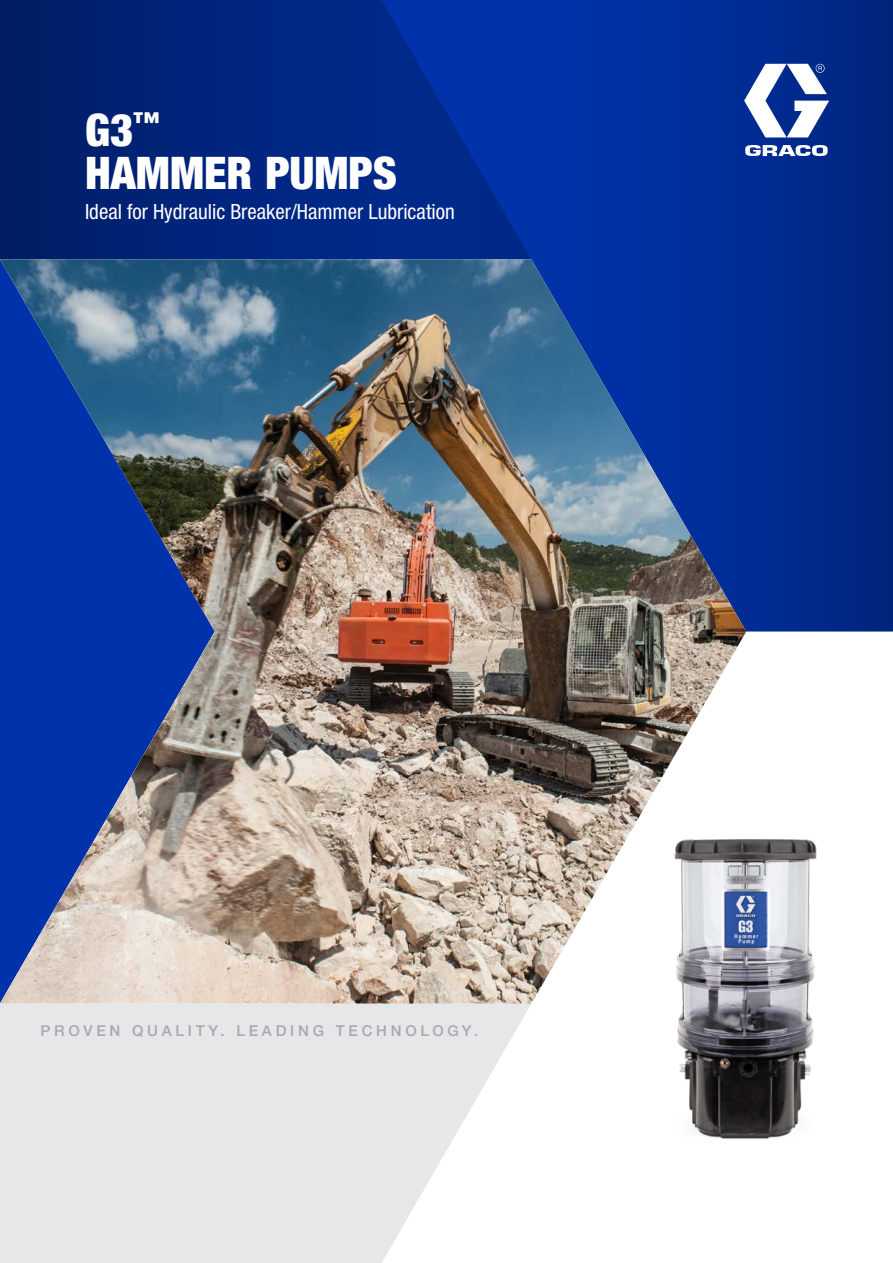
<style>
.page{position:relative;width:893px;height:1263px;background:#fff}
.page>*{position:absolute;margin:0;border:0;box-sizing:border-box;transform-origin:0 0}
.t1{font:900 condensed 45px/43.5px "Helvetica Neue LTW1 G";color:#fff}
.t2{font:condensed 21px "Helvetica Neue LTW1 G";color:#fff}
.t3{font:500 15px "Helvetica Neue LTW1 G";letter-spacing:.25em;color:#a7a9ac}
</style>
<div class="page">
<svg style="left:746px;top:0;width:147px;height:631px;background:#002887"></svg>
<svg style="left:0;top:0;width:746px;height:259px;background:#00298a"></svg>
<svg style="left:0;top:1003px;width:531px;height:260px;background:#e9eaeb"></svg>
<img style="left:0;top:259px;width:746px;height:744px">
<svg style="left:744px;top:63px;width:85px;height:74px"></svg>
<svg style="left:745px;top:145px;width:83px;height:11px"></svg>
<img style="left:659px;top:826px;width:158px;height:313px">
<h1 class="t1" style="left:85px;top:108px;width:313px">G3<sup>™<br></sup>HAMMER PUMPS</h1>
<p class="t2" style="left:85px;top:199px;width:371px">Ideal for Hydraulic Breaker/Hammer Lubrication</p>
<p class="t3" style="left:40px;top:1021px;width:439px">PROVEN QUALITY. LEADING TECHNOLOGY.</p>
</div>
